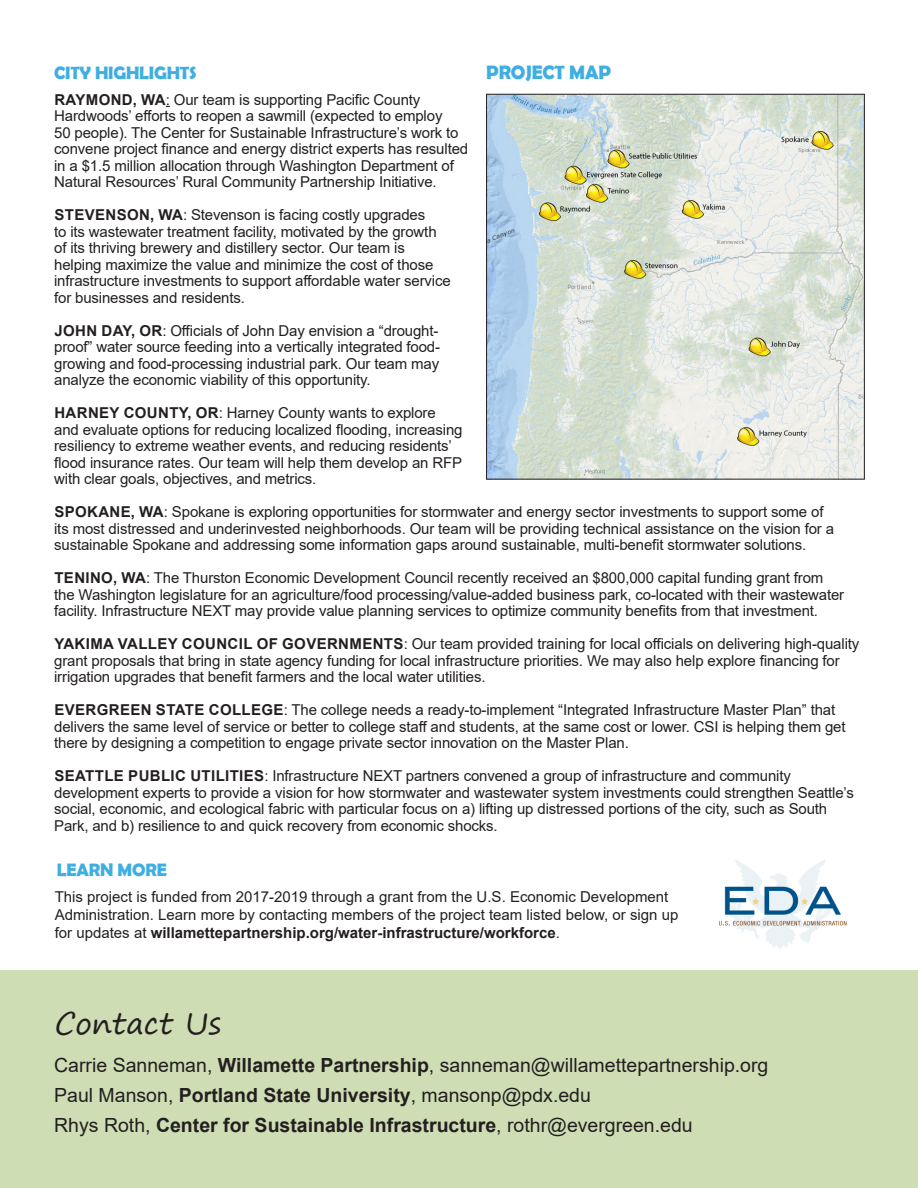
<style>
.page{position:relative;width:918px;height:1188px;background:#fff}
.page>*{position:absolute;margin:0;border:0;box-sizing:border-box;transform-origin:0 0}
.t1{font:30px "Segoe Print";color:#231f20}
.t2{font:19.5px "Arial";color:#231f20}
.t3{font:700 19.5px "Arial";color:#231f20}
.t4{font:700 19.5px "Berlin Sans FB Demi";letter-spacing:-.01em;color:#3faee2}
.t5{font:700 18px "Berlin Sans FB Demi";letter-spacing:-.01em;color:#3faee2}
.t6{font:15px/16.5px "Arial";letter-spacing:-.01em;color:#231f20}
.s1{font-weight:700}
.s2{font-weight:400}
</style>
<div class="page">
<div style="left:0;top:970px;width:918px;height:218px;background:#ceddb4"></div>
<img style="left:488px;top:96px;width:375px;height:382px">
<div style="left:486px;top:94px;width:379px;height:386px;border:1px solid #231f20"></div>
<img style="left:719px;top:860px;width:128px;height:89px">
<p class="t5" style="left:54px;top:63px;width:144px">CITY HIGHLIGHTS</p>
<p class="t4" style="left:486px;top:61px;width:126px">PROJECT MAP</p>
<p class="t6" style="left:54px;top:91px;width:416px"><span class="s1">RAYMOND, WA</span>: Our team is supporting Pacific County Hardwoods’ efforts to reopen a sawmill (expected to employ<br>50 people). The Center for Sustainable Infrastructure’s work to convene project finance and energy district experts has resulted in a $1.5 million allocation through Washington Department of Natural Resources’ Rural Community Partnership Initiative.</p>
<p class="t6" style="left:54px;top:207px;width:398px"><span class="s1">STEVENSON, WA</span>: Stevenson is facing costly upgrades<br>to its wastewater treatment facility, motivated by the growth of its thriving brewery and distillery sector. Our team is helping maximize the value and minimize the cost of those infrastructure investments to support affordable water service for businesses and residents.</p>
<p class="t6" style="left:54px;top:322px;width:388px;text-align:justify"><span class="s1">JOHN DAY, OR</span>: Officials of John Day envision a “drought&shy;proof” water source feeding into a vertically integrated food&shy;growing and food-processing industrial park. Our team may analyze the economic viability of this opportunity.</p>
<p class="t6" style="left:54px;top:405px;width:410px"><span class="s1">HARNEY COUNTY, OR</span>: Harney County wants to explore and evaluate options for reducing localized flooding, increasing resiliency to extreme weather events, and reducing residents’ flood insurance rates. Our team will help them develop an RFP with clear goals, objectives, and metrics.</p>
<p class="t6" style="left:54px;top:504px;width:782px"><span class="s1">SPOKANE, WA</span>: Spokane is exploring opportunities for stormwater and energy sector investments to support some of its most distressed and underinvested neighborhoods. Our team will be providing technical assistance on the vision for a sustainable Spokane and addressing some information gaps around sustainable, multi-benefit stormwater solutions.</p>
<p class="t6" style="left:54px;top:570px;width:792px"><span class="s1">TENINO, WA</span>: The Thurston Economic Development Council recently received an $800,000 capital funding grant from the Washington legislature for an agriculture/food processing/value-added business park, co-located with their wastewater facility. Infrastructure NEXT may provide value planning services to optimize community benefits from that investment.</p>
<p class="t6" style="left:54px;top:636px;width:807px"><span class="s1">YAKIMA VALLEY COUNCIL OF GOVERNMENTS</span>: Our team provided training for local officials on delivering high-quality grant proposals that bring in state agency funding for local infrastructure priorities. We may also help explore financing for irrigation upgrades that benefit farmers and the local water utilities.</p>
<p class="t6" style="left:54px;top:702px;width:793px"><span class="s1">EVERGREEN STATE COLLEGE</span>: The college needs a ready-to-implement “Integrated Infrastructure Master Plan” that delivers the same level of service or better to college staff and students, at the same cost or lower. CSI is helping them get there by designing a competition to engage private sector innovation on the Master Plan.</p>
<p class="t6" style="left:54px;top:768px;width:801px"><span class="s1">SEATTLE PUBLIC UTILITIES</span>: Infrastructure NEXT partners convened a group of infrastructure and community development experts to provide a vision for how stormwater and wastewater system investments could strengthen Seattle’s social, economic, and ecological fabric with particular focus on a) lifting up distressed portions of the city, such as South Park, and b) resilience to and quick recovery from economic shocks.</p>
<p class="t5" style="left:57px;top:859px;width:112px">LEARN MORE</p>
<p class="t6" style="left:55px;top:887px;width:625px;line-height:18px">This project is funded from 2017-2019 through a grant from the U.S. Economic Development<br>Administration. Learn more by contacting members of the project team listed below, or sign up for updates at <span class="s1">willamettepartnership.org/water-infrastructure/workforce</span>.</p>
<p class="t1" style="left:55px;top:997px;width:168px">Contact Us</p>
<p class="t2" style="left:54px;top:1051px;width:716px">Carrie Sanneman, <span class="s1">Willamette Partnership</span>, sanneman@willamettepartnership.org</p>
<p class="t2" style="left:54px;top:1081px;width:538px">Paul Manson, <span class="s1">Portland State University</span>, mansonp@pdx.edu</p>
<p class="t3" style="left:54px;top:1111px;width:640px"><span class="s2">Rhys Roth,</span> Center for Sustainable Infrastructure<span class="s2">, rothr@evergreen.edu</span></p>
</div>
